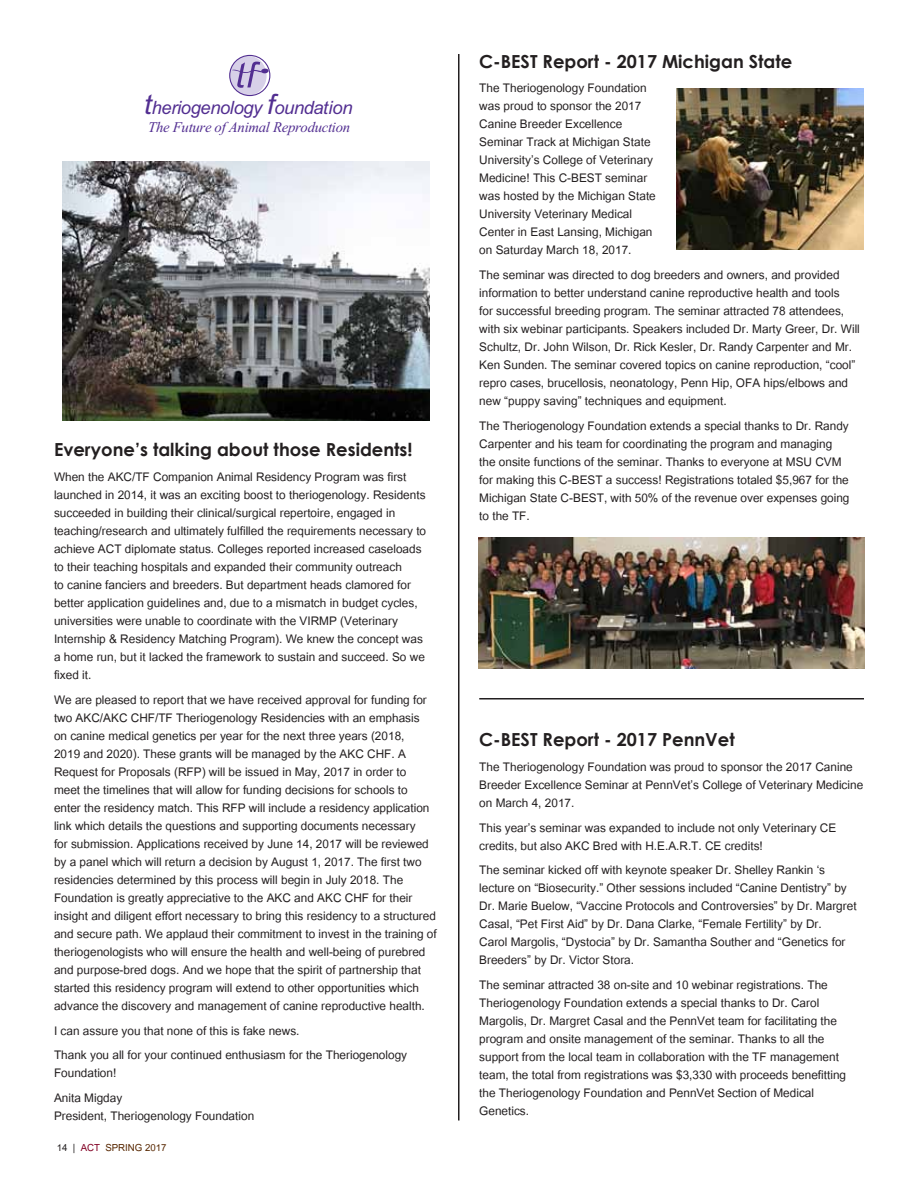
<style>
.page{position:relative;width:918px;height:1188px;background:#fff}
.page>*{position:absolute;margin:0;border:0;box-sizing:border-box;transform-origin:0 0}
.t1{font:italic 18.3px "Aparajita";letter-spacing:-.015em;color:#522e91}
.t2{font:italic 18.3px "Arial";letter-spacing:-.02em;color:#522e91}
.t3{font:700 18px "Century Gothic";color:#231f20}
.t4{font:16.5px/18px "Utsaah";color:#231f20}
.t5{font:13.5px "Utsaah";color:#572700}
.s1{font-size:27.9px}
.s2{color:#231f20}
.s3{color:#820024}
</style>
<div class="page">
<img style="left:62px;top:161px;width:368px;height:260px">
<svg style="left:229px;top:55px;width:41px;height:41px"></svg>
<img style="left:676px;top:88px;width:188px;height:162px">
<img style="left:478px;top:538px;width:387px;height:130px">
<hr style="left:458px;top:54px;width:2px;height:1066px;background:#231f20">
<hr style="left:479px;top:698px;width:385px;height:2px;background:#231f20">
<p class="t2" style="left:144px;top:96px;width:210px"><span class="s1">t</span>heriogenology <span class="s1">f</span>oundation</p>
<p class="t1" style="left:148px;top:118px;width:203px">The Future of Animal Reproduction</p>
<p class="t3" style="left:54px;top:436px;width:360px">Everyone’s talking about those Residents!</p>
<p class="t4" style="left:54px;top:469px;width:374px">When the AKC/TF Companion Animal Residency Program was first launched in 2014, it was an exciting boost to theriogenology. Residents succeeded in building their clinical/surgical repertoire, engaged in teaching/research and ultimately fulfilled the requirements necessary to achieve ACT diplomate status. Colleges reported increased caseloads to their teaching hospitals and expanded their community outreach<br>to canine fanciers and breeders. But department heads clamored for better application guidelines and, due to a mismatch in budget cycles, universities were unable to coordinate with the VIRMP (Veterinary Internship &amp; Residency Matching Program). We knew the concept was a home run, but it lacked the framework to sustain and succeed. So we fixed it.</p>
<p class="t4" style="left:54px;top:692px;width:384px">We are pleased to report that we have received approval for funding for two AKC/AKC CHF/TF Theriogenology Residencies with an emphasis on canine medical genetics per year for the next three years (2018,<br>2019 and 2020). These grants will be managed by the AKC CHF. A Request for Proposals (RFP) will be issued in May, 2017 in order to meet the timelines that will allow for funding decisions for schools to enter the residency match. This RFP will include a residency application link which details the questions and supporting documents necessary<br>for submission. Applications received by June 14, 2017 will be reviewed by a panel which will return a decision by August 1, 2017. The first two residencies determined by this process will begin in July 2018. The Foundation is greatly appreciative to the AKC and AKC CHF for their insight and diligent effort necessary to bring this residency to a structured and secure path. We applaud their commitment to invest in the training of theriogenologists who will ensure the health and well-being of purebred and purpose-bred dogs. And we hope that the spirit of partnership that started this residency program will extend to other opportunities which advance the discovery and management of canine reproductive health.</p>
<p class="t4" style="left:54px;top:1019px;width:355px;line-height:24.8px">I can assure you that none of this is fake news.<br>Thank you all for your continued enthusiasm for the Theriogenology</p>
<p class="t4" style="left:54px;top:1062px;width:70px;line-height:24.8px">Foundation!<br>Anita Migday</p>
<p class="t4" style="left:54px;top:1108px;width:202px">President, Theriogenology Foundation</p>
<p class="t5" style="left:57px;top:1142px;width:111px"><span class="s2">14 |</span> <span class="s3">ACT</span> Spring 2017</p>
<p class="t3" style="left:479px;top:47px;width:315px">C-BEST Report - 2017 Michigan State</p>
<p class="t4" style="left:479px;top:80px;width:178px">The Theriogenology Foundation was proud to sponsor the 2017<br>Canine Breeder Excellence<br>Seminar Track at Michigan State<br>University’s College of Veterinary<br>Medicine! This C-BEST seminar was hosted by the Michigan State<br>University Veterinary Medical<br>Center in East Lansing, Michigan on Saturday March 18, 2017.</p>
<p class="t4" style="left:479px;top:267px;width:382px">The seminar was directed to dog breeders and owners, and provided information to better understand canine reproductive health and tools<br>for successful breeding program. The seminar attracted 78 attendees, with six webinar participants. Speakers included Dr. Marty Greer, Dr. Will Schultz, Dr. John Wilson, Dr. Rick Kesler, Dr. Randy Carpenter and Mr.<br>Ken Sunden. The seminar covered topics on canine reproduction, “cool” repro cases, brucellosis, neonatology, Penn Hip, OFA hips/elbows and new “puppy saving” techniques and equipment.</p>
<p class="t4" style="left:479px;top:418px;width:372px">The Theriogenology Foundation extends a special thanks to Dr. Randy Carpenter and his team for coordinating the program and managing the onsite functions of the seminar. Thanks to everyone at MSU CVM for making this C-BEST a success! Registrations totaled $5,967 for the Michigan State C-BEST, with 50% of the revenue over expenses going to the TF.</p>
<p class="t3" style="left:479px;top:726px;width:257px">C-BEST Report - 2017 PennVet</p>
<p class="t4" style="left:479px;top:759px;width:386px">The Theriogenology Foundation was proud to sponsor the 2017 Canine<br>Breeder Excellence Seminar at PennVet’s College of Veterinary Medicine on March 4, 2017.</p>
<p class="t4" style="left:479px;top:820px;width:359px">This year’s seminar was expanded to include not only Veterinary CE credits, but also AKC Bred with H.E.A.R.T. CE credits!</p>
<p class="t4" style="left:479px;top:863px;width:379px">The seminar kicked off with keynote speaker Dr. Shelley Rankin ‘s lecture on “Biosecurity.” Other sessions included “Canine Dentistry” by Dr. Marie Buelow, “Vaccine Protocols and Controversies” by Dr. Margret Casal, “Pet First Aid” by Dr. Dana Clarke, “Female Fertility” by Dr.<br>Carol Margolis, “Dystocia” by Dr. Samantha Souther and “Genetics for Breeders” by Dr. Victor Stora.</p>
<p class="t4" style="left:479px;top:977px;width:368px">The seminar attracted 38 on-site and 10 webinar registrations. The Theriogenology Foundation extends a special thanks to Dr. Carol Margolis, Dr. Margret Casal and the PennVet team for facilitating the program and onsite management of the seminar. Thanks to all the support from the local team in collaboration with the TF management team, the total from registrations was $3,330 with proceeds benefitting the Theriogenology Foundation and PennVet Section of Medical Genetics.</p>
</div>
